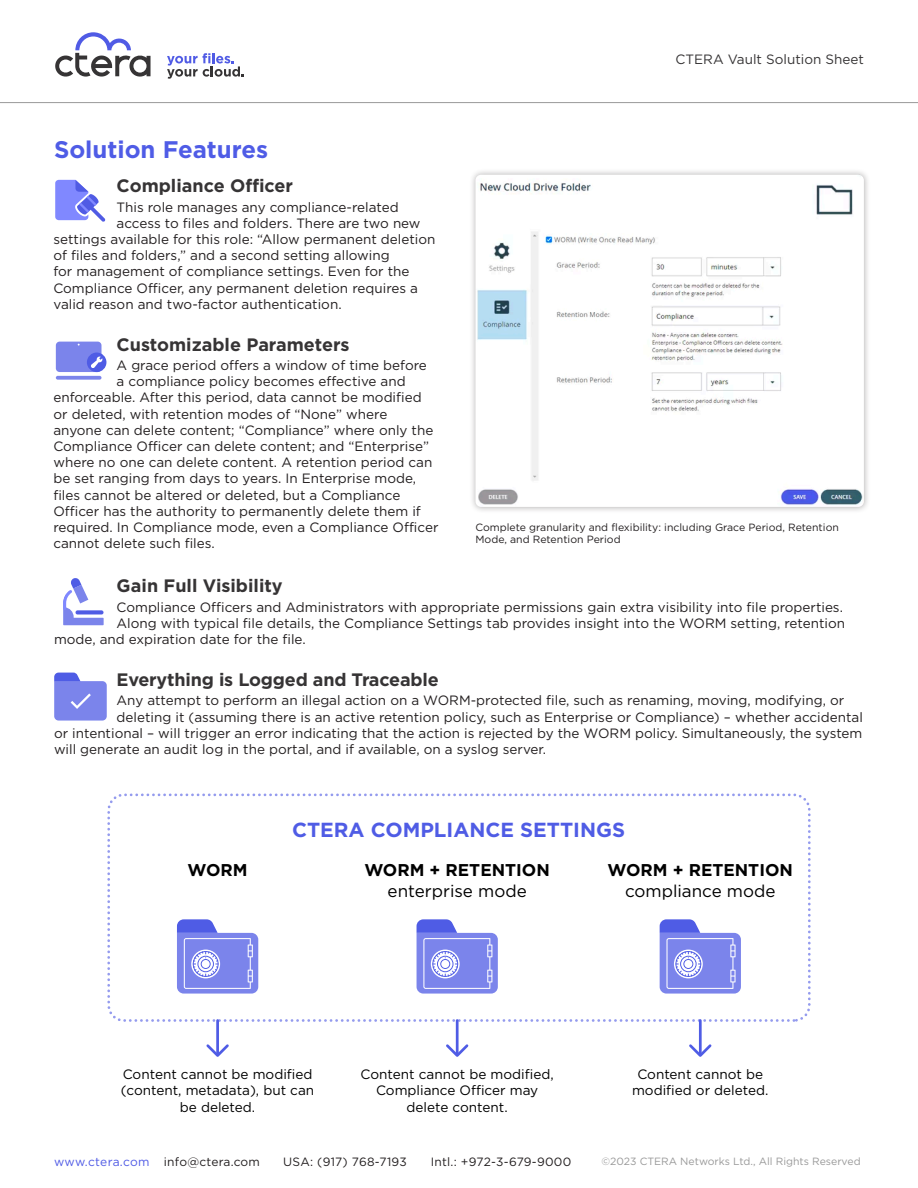
<style>
.page{position:relative;width:918px;height:1188px;background:#fff}
.page>*{position:absolute;margin:0;border:0;box-sizing:border-box;transform-origin:0 0}
.t1{font:700 24px "Gotham";color:#4f5ce6}
.t2{font:700 20.4px "Gotham";color:#4f5ce5}
.t3{font:700 18px "Gotham";color:#363435}
.t4{font:700 17.1px/20.4px "Gotham";color:#000;text-align:center}
.t5{font:13.5px "Gotham";color:#231f20}
.t6{font:13.5px/16.4px "Gotham";color:#000;text-align:center}
.t7{font:13.5px "Gotham";color:#363435}
.t8{font:12px "Gotham";letter-spacing:.02em;color:#231f20}
.t9{font:10.5px/12.6px "Gotham";color:#231f20}
.t10{font:10.5px "Gotham";color:#999}
.s1{font-weight:400}
.s2{color:#505be5}
</style>
<div class="page">
<div style="left:469px;top:168px;width:402px;height:346px;background:#231f20;opacity:.35"></div>
<img style="left:475px;top:175px;width:389px;height:332px">
<svg style="left:55px;top:32px;width:96px;height:45px"></svg>
<svg style="left:167px;top:53px;width:77px;height:26px"></svg>
<hr style="left:0;top:102px;width:918px;height:1px;background:#999">
<svg style="left:55px;top:180px;width:50px;height:42px"></svg>
<svg style="left:63px;top:578px;width:41px;height:47px"></svg>
<div style="left:87px;top:353px;width:19px;height:19px;background:#4f5ce5;border-radius:50%"></div>
<svg style="left:56px;top:342px;width:46px;height:38px"></svg>
<svg style="left:54px;top:673px;width:53px;height:48px;background:#8992ed"></svg>
<svg style="left:177px;top:919px;width:81px;height:75px"></svg>
<svg style="left:417px;top:919px;width:81px;height:75px"></svg>
<svg style="left:660px;top:919px;width:81px;height:75px"></svg>
<div style="left:107px;top:794px;width:704px;height:228px;border:3px dashed #949bee;border-radius:15px"></div>
<hr style="left:216px;top:1021px;width:3px;height:33px;background:#4f5ce5">
<svg style="left:206px;top:1042px;width:23px;height:15px"></svg>
<hr style="left:456px;top:1021px;width:3px;height:33px;background:#4f5ce5">
<svg style="left:446px;top:1042px;width:23px;height:15px"></svg>
<hr style="left:699px;top:1021px;width:3px;height:33px;background:#4f5ce5">
<svg style="left:689px;top:1042px;width:23px;height:15px"></svg>
<p class="t1" style="left:54px;top:134px;width:216px">Solution Features</p>
<p class="t3" style="left:117px;top:174px;width:178px">Compliance Officer</p>
<p class="t5" style="left:117px;top:199px;width:284px">This role manages any compliance-related</p>
<p class="t5" style="left:117px;top:216px;width:305px">access to files and folders. There are two new</p>
<p class="t5" style="left:53px;top:232px;width:384px">settings available for this role: “Allow permanent deletion</p>
<p class="t5" style="left:53px;top:248px;width:338px">of files and folders,” and a second setting allowing</p>
<p class="t5" style="left:53px;top:264px;width:358px">for management of compliance settings. Even for the</p>
<p class="t5" style="left:53px;top:280px;width:366px">Compliance Officer, any permanent deletion requires a</p>
<p class="t5" style="left:53px;top:297px;width:290px">valid reason and two-factor authentication.</p>
<p class="t3" style="left:117px;top:332px;width:235px">Customizable Parameters</p>
<p class="t5" style="left:117px;top:358px;width:312px">A grace period offers a window of time before</p>
<p class="t5" style="left:117px;top:374px;width:291px">a compliance policy becomes effective and</p>
<p class="t5" style="left:53px;top:390px;width:370px">enforceable. After this period, data cannot be modified</p>
<p class="t5" style="left:53px;top:406px;width:335px">or deleted, with retention modes of “None” where</p>
<p class="t5" style="left:53px;top:423px;width:381px">anyone can delete content; “Compliance” where only the</p>
<p class="t5" style="left:53px;top:439px;width:377px">Compliance Officer can delete content; and “Enterprise”</p>
<p class="t5" style="left:53px;top:455px;width:380px">where no one can delete content. A retention period can</p>
<p class="t5" style="left:53px;top:471px;width:364px">be set ranging from days to years. In Enterprise mode,</p>
<p class="t5" style="left:53px;top:487px;width:349px">files cannot be altered or deleted, but a Compliance</p>
<p class="t5" style="left:53px;top:504px;width:369px">Officer has the authority to permanently delete them if</p>
<p class="t5" style="left:53px;top:520px;width:387px">required. In Compliance mode, even a Compliance Officer</p>
<p class="t5" style="left:53px;top:536px;width:163px">cannot delete such files.</p>
<p class="t7" style="left:676px;top:52px;width:190px">CTERA Vault Solution Sheet</p>
<p class="t9" style="left:475px;top:521px;width:365px">Complete granularity and flexibility: including Grace Period, Retention<br>Mode, and Retention Period</p>
<p class="t3" style="left:117px;top:574px;width:168px">Gain Full Visibility</p>
<p class="t5" style="left:117px;top:599px;width:728px">Compliance Officers and Administrators with appropriate permissions gain extra visibility into file properties.</p>
<p class="t5" style="left:117px;top:616px;width:730px">Along with typical file details, the Compliance Settings tab provides insight into the WORM setting, retention</p>
<p class="t5" style="left:54px;top:632px;width:253px">mode, and expiration date for the file.</p>
<p class="t3" style="left:117px;top:668px;width:324px">Everything is Logged and Traceable</p>
<p class="t5" style="left:117px;top:693px;width:729px">Any attempt to perform an illegal action on a WORM-protected file, such as renaming, moving, modifying, or</p>
<p class="t5" style="left:117px;top:709px;width:748px">deleting it (assuming there is an active retention policy, such as Enterprise or Compliance) – whether accidental</p>
<p class="t5" style="left:54px;top:726px;width:810px">or intentional – will trigger an error indicating that the action is rejected by the WORM policy. Simultaneously, the system</p>
<p class="t5" style="left:54px;top:742px;width:494px">will generate an audit log in the portal, and if available, on a syslog server.</p>
<p class="t4" style="left:188px;top:860px;width:61px">WORM</p>
<p class="t2" style="left:292px;top:816px;width:335px">CTERA COMPLIANCE SETTINGS</p>
<p class="t4" style="left:364px;top:860px;width:187px">WORM + RETENTION <span class="s1">enterprise mode</span></p>
<p class="t4" style="left:608px;top:860px;width:187px">WORM + RETENTION <span class="s1">compliance mode</span></p>
<p class="t6" style="left:121px;top:1066px;width:195px">Content cannot be modified (content, metadata), but can be deleted.</p>
<p class="t6" style="left:361px;top:1066px;width:195px">Content cannot be modified,<br>Compliance Officer may delete content.</p>
<p class="t6" style="left:632px;top:1066px;width:138px">Content cannot be modified or deleted.</p>
<p class="t8" style="left:54px;top:1155px;width:208px"><span class="s2">www.ctera.com</span> info@ctera.com</p>
<p class="t8" style="left:283px;top:1155px;width:125px">USA: (917) 768-7193</p>
<p class="t8" style="left:431px;top:1155px;width:142px">Intl.: +972-3-679-9000</p>
<p class="t10" style="left:601px;top:1155px;width:261px">©2023 CTERA Networks Ltd., All Rights Reserved</p>
</div>
